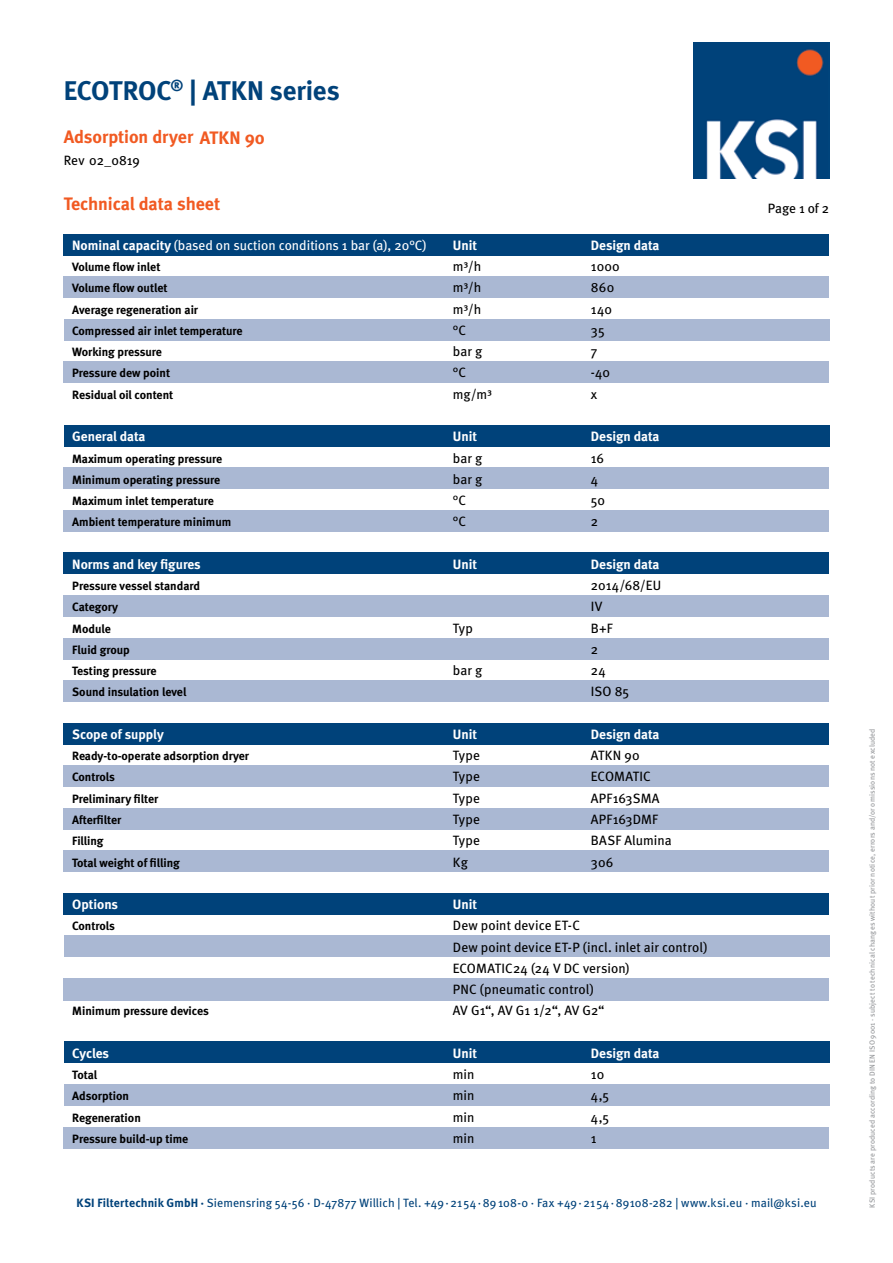
<style>
.page{position:relative;width:893px;height:1263px;background:#fff}
.page>*{position:absolute;margin:0;border:0;box-sizing:border-box;transform-origin:0 0}
.t1{font:700 27px "Meta";letter-spacing:-.005em;color:#00427a}
.t2{font:700 18px "Meta";letter-spacing:-.005em;color:#f15a22}
.t3{font:13.5px/21.3px "Meta";letter-spacing:.005em;color:#000}
.t4{font:700 13.5px "Meta";color:#fff}
.t5{font:13.5px "Meta";color:#fff}
.t6{font:700 12px/21.3px "Meta";color:#000}
.t7{font:12px "Meta";letter-spacing:.01em;color:#00427a}
.t8{font:7.5px "Meta";letter-spacing:.02em;color:#939598}
.s1{font-weight:700}
</style>
<div class="page">
<div style="left:64px;top:935px;width:765px;height:22px;background:#aab8d3"></div>
<div style="left:64px;top:978px;width:765px;height:22px;background:#aab8d3"></div>
<div style="left:64px;top:1127px;width:765px;height:21px;background:#aab8d3"></div>
<div style="left:64px;top:1084px;width:765px;height:21px;background:#aab8d3"></div>
<div style="left:64px;top:850px;width:765px;height:22px;background:#aab8d3"></div>
<div style="left:64px;top:680px;width:765px;height:22px;background:#aab8d3"></div>
<div style="left:64px;top:361px;width:765px;height:22px;background:#aab8d3"></div>
<div style="left:64px;top:765px;width:765px;height:22px;background:#aab8d3"></div>
<div style="left:64px;top:808px;width:765px;height:21px;background:#aab8d3"></div>
<div style="left:64px;top:723px;width:765px;height:21px;background:#00427a"></div>
<div style="left:64px;top:234px;width:765px;height:21px;background:#00427a"></div>
<div style="left:64px;top:638px;width:765px;height:21px;background:#aab8d3"></div>
<div style="left:64px;top:595px;width:765px;height:22px;background:#aab8d3"></div>
<div style="left:64px;top:468px;width:765px;height:21px;background:#aab8d3"></div>
<div style="left:64px;top:510px;width:765px;height:21px;background:#aab8d3"></div>
<div style="left:64px;top:319px;width:765px;height:21px;background:#aab8d3"></div>
<div style="left:64px;top:276px;width:765px;height:22px;background:#aab8d3"></div>
<img style="left:693px;top:43px;width:136px;height:136px">
<div style="left:64px;top:425px;width:765px;height:21px;background:#00427a"></div>
<div style="left:64px;top:553px;width:765px;height:21px;background:#00427a"></div>
<div style="left:64px;top:893px;width:765px;height:21px;background:#00427a"></div>
<div style="left:64px;top:1042px;width:765px;height:21px;background:#00427a"></div>
<h1 class="t1" style="left:64px;top:74px;width:277px">ECOTROC<sup>®</sup> | ATKN series</h1>
<h2 class="t2" style="left:64px;top:125px;width:203px">Adsorption dryer ATKN 90</h2>
<p class="t3" style="left:64px;top:149px;width:78px">Rev 02_0819</p>
<h2 class="t2" style="left:64px;top:193px;width:158px">Technical data sheet</h2>
<p class="t5" style="left:72px;top:237px;width:356px"><span class="s1">Nominal capacity</span> (based on suction conditions 1 bar (a), 20°C)</p>
<p class="t6" style="left:72px;top:256px;width:172px">Volume flow inlet<br>Volume flow outlet<br>Average regeneration air<br>Compressed air inlet temperature<br>Working pressure<br>Pressure dew point<br>Residual oil content</p>
<p class="t4" style="left:72px;top:428px;width:75px">General data</p>
<p class="t6" style="left:72px;top:447px;width:161px">Maximum operating pressure<br>Minimum operating pressure<br>Maximum inlet temperature<br>Ambient temperature minimum</p>
<p class="t4" style="left:72px;top:556px;width:130px">Norms and key figures</p>
<p class="t6" style="left:72px;top:575px;width:129px">Pressure vessel standard<br>Category<br>Module<br>Fluid group<br>Testing pressure<br>Sound insulation level</p>
<p class="t4" style="left:453px;top:237px;width:26px">Unit</p>
<p class="t4" style="left:591px;top:237px;width:70px">Design data</p>
<p class="t3" style="left:453px;top:255px;width:41px">m³/h m³/h m³/h °C<br>bar g °C mg/m³</p>
<p class="t4" style="left:453px;top:428px;width:26px">Unit</p>
<p class="t3" style="left:453px;top:447px;width:31px">bar g bar g °C °C</p>
<p class="t4" style="left:453px;top:556px;width:26px">Unit</p>
<p class="t3" style="left:453px;top:617px;width:22px">Typ</p>
<p class="t3" style="left:453px;top:659px;width:31px">bar g</p>
<p class="t3" style="left:591px;top:255px;width:30px">1000<br>860<br>140<br>35<br>7 -40 x</p>
<p class="t4" style="left:591px;top:428px;width:70px">Design data</p>
<p class="t3" style="left:591px;top:447px;width:16px">16<br>4<br>50<br>2</p>
<p class="t4" style="left:591px;top:556px;width:70px">Design data</p>
<p class="t3" style="left:591px;top:574px;width:72px">2014/68/EU<br>IV<br>B+F<br>2<br>24<br>ISO 85</p>
<p class="t4" style="left:591px;top:726px;width:70px">Design data</p>
<p class="t4" style="left:72px;top:726px;width:93px">Scope of supply</p>
<p class="t6" style="left:72px;top:745px;width:179px">Ready-to-operate adsorption dryer<br>Controls<br>Preliminary filter<br>Afterfilter<br>Filling<br>Total weight of filling</p>
<p class="t3" style="left:453px;top:744px;width:29px;text-align:justify">Type Type Type Type Type Kg</p>
<p class="t4" style="left:72px;top:896px;width:47px">Options</p>
<p class="t6" style="left:72px;top:915px;width:44px">Controls</p>
<p class="t4" style="left:453px;top:726px;width:26px">Unit</p>
<p class="t3" style="left:591px;top:744px;width:82px">ATKN 90<br>ECOMATIC<br>APF163SMA<br>APF163DMF<br>BASF Alumina<br>306</p>
<p class="t4" style="left:453px;top:896px;width:26px">Unit</p>
<p class="t3" style="left:453px;top:915px;width:256px">Dew point device ET-C<br>Dew point device ET-P (incl. inlet air control)<br>ECOMATIC24 (24 V DC version)<br>PNC (pneumatic control)<br>AV G1“, AV G1 1/2“, AV G2“</p>
<p class="t6" style="left:72px;top:1000px;width:138px">Minimum pressure devices</p>
<p class="t4" style="left:72px;top:1044px;width:38px">Cycles</p>
<p class="t6" style="left:72px;top:1064px;width:118px">Total<br>Adsorption<br>Regeneration<br>Pressure build-up time</p>
<p class="t3" style="left:453px;top:1063px;width:23px;text-align:justify">min min min min</p>
<p class="t4" style="left:591px;top:1044px;width:70px">Design data</p>
<p class="t4" style="left:453px;top:1044px;width:26px">Unit</p>
<p class="t3" style="left:591px;top:1063px;width:20px">10<br>4,5<br>4,5<br>1</p>
<p class="t3" style="left:768px;top:197px;width:63px">Page 1 of 2</p>
<p class="t7" style="left:76px;top:1195px;width:741px"><span class="s1">KSI Filtertechnik GmbH ·</span> Siemensring 54-56 · D-47877 Willich | Tel. +49·21 54·89108-0 · Fax +49·21 54·89108-282 | www.ksi.eu · mail@ksi.eu</p>
<p class="t8" style="left:868px;top:1208px;width:481px;rotate:-90deg">KSI products are produced according to DIN EN ISO 9001 · subject to technical changes without prior notice, errors and/or omissions not excluded</p>
</div>
